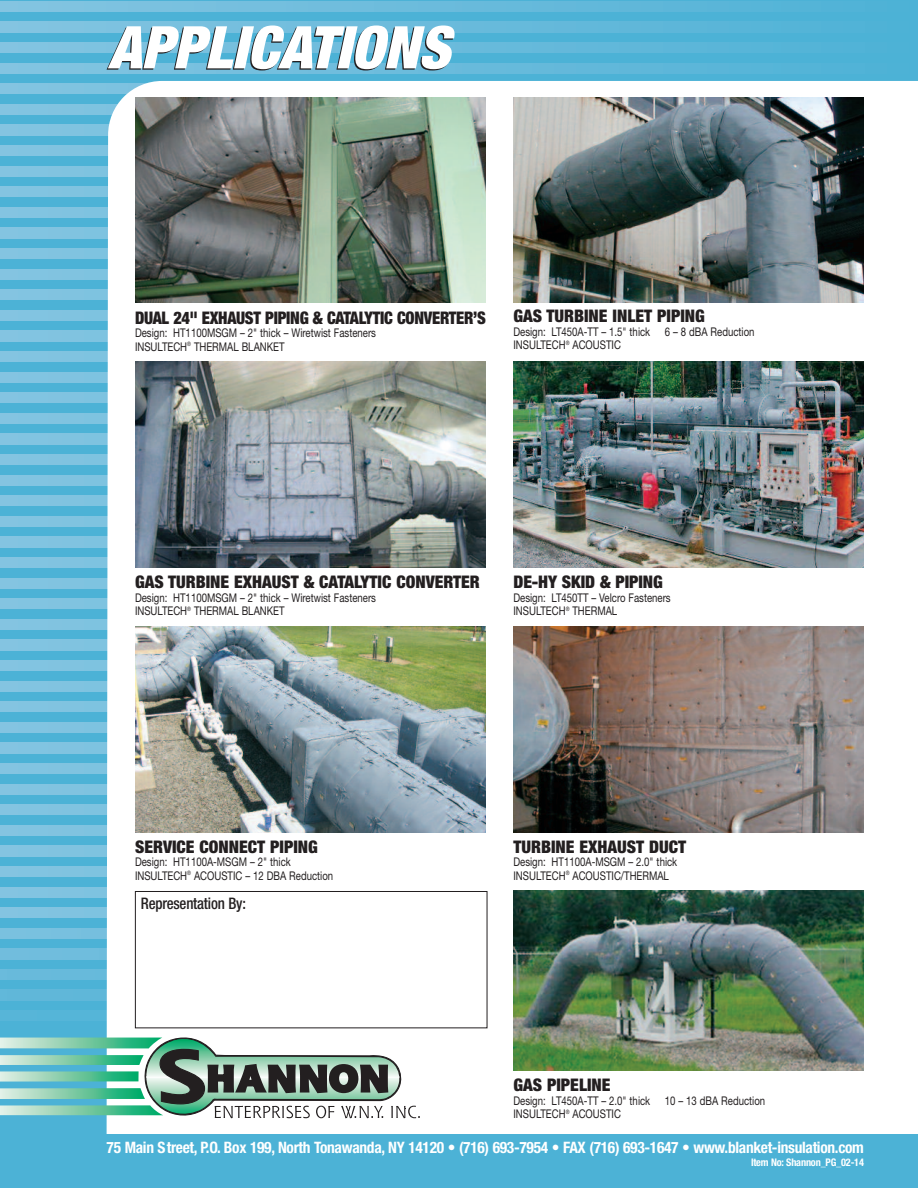
<style>
.page{position:relative;width:918px;height:1188px;background:#4cb2d6}
.page>*{position:absolute;margin:0;border:0;box-sizing:border-box;transform-origin:0 0}
.t1{font:italic 900 condensed 58.95px "Helvetica Neue LT Std";color:#231f20}
.t2{font:900 condensed 17.4px "Helvetica Neue LT Std";color:#231f20}
.t3{font:900 condensed 17.4px "Helvetica Neue LT Std";color:#231f20;scale:.94 1}
.t4{font:500 condensed 15.9px "Helvetica Neue LT Std";letter-spacing:-.015em;color:#231f20;scale:.94 1}
.t5{font:700 condensed 15.75px "Helvetica Neue LT Std";letter-spacing:-.02em;color:#fff}
.t6{font:12px/13.5px "Helvetica Neue LT Std";color:#231f20;scale:.8 1}
.t7{font:700 condensed 10.5px "Helvetica Neue LT Std";letter-spacing:-.02em;color:#fff}
</style>
<div class="page">
<svg style="left:0;top:1px;width:773px;height:11px;background:#6dbcdc"></svg>
<svg style="left:0;top:22px;width:773px;height:10px;background:#6dbcdc"></svg>
<svg style="left:0;top:42px;width:773px;height:11px;background:#6dbcdc"></svg>
<svg style="left:0;top:63px;width:773px;height:10px;background:#6dbcdc"></svg>
<div style="left:0;top:84px;width:918px;height:10px;background:#81c3e0"></div>
<div style="left:0;top:104px;width:918px;height:11px;background:#81c3e0"></div>
<div style="left:0;top:125px;width:918px;height:10px;background:#81c3e0"></div>
<div style="left:0;top:145px;width:918px;height:11px;background:#81c3e0"></div>
<div style="left:0;top:166px;width:918px;height:10px;background:#81c3e0"></div>
<div style="left:0;top:187px;width:918px;height:10px;background:#81c3e0"></div>
<div style="left:0;top:207px;width:918px;height:11px;background:#81c3e0"></div>
<div style="left:0;top:228px;width:918px;height:10px;background:#81c3e0"></div>
<div style="left:0;top:248px;width:918px;height:11px;background:#81c3e0"></div>
<div style="left:0;top:269px;width:918px;height:10px;background:#81c3e0"></div>
<div style="left:0;top:290px;width:918px;height:10px;background:#81c3e0"></div>
<div style="left:0;top:310px;width:918px;height:11px;background:#81c3e0"></div>
<div style="left:0;top:331px;width:918px;height:10px;background:#81c3e0"></div>
<div style="left:0;top:351px;width:918px;height:11px;background:#81c3e0"></div>
<div style="left:0;top:372px;width:918px;height:10px;background:#81c3e0"></div>
<div style="left:0;top:393px;width:918px;height:10px;background:#81c3e0"></div>
<div style="left:0;top:413px;width:918px;height:11px;background:#81c3e0"></div>
<div style="left:0;top:434px;width:918px;height:10px;background:#81c3e0"></div>
<div style="left:0;top:454px;width:918px;height:11px;background:#81c3e0"></div>
<div style="left:0;top:475px;width:918px;height:10px;background:#81c3e0"></div>
<div style="left:0;top:496px;width:918px;height:10px;background:#81c3e0"></div>
<div style="left:0;top:516px;width:918px;height:11px;background:#81c3e0"></div>
<div style="left:0;top:537px;width:918px;height:10px;background:#81c3e0"></div>
<div style="left:0;top:557px;width:918px;height:11px;background:#81c3e0"></div>
<div style="left:0;top:578px;width:918px;height:10px;background:#81c3e0"></div>
<div style="left:0;top:599px;width:918px;height:10px;background:#81c3e0"></div>
<div style="left:0;top:619px;width:918px;height:11px;background:#81c3e0"></div>
<div style="left:0;top:640px;width:918px;height:10px;background:#81c3e0"></div>
<div style="left:0;top:660px;width:918px;height:11px;background:#81c3e0"></div>
<div style="left:0;top:681px;width:918px;height:10px;background:#81c3e0"></div>
<div style="left:0;top:702px;width:918px;height:10px;background:#81c3e0"></div>
<div style="left:0;top:722px;width:918px;height:11px;background:#81c3e0"></div>
<div style="left:0;top:743px;width:918px;height:10px;background:#81c3e0"></div>
<div style="left:0;top:763px;width:918px;height:11px;background:#81c3e0"></div>
<div style="left:0;top:784px;width:918px;height:10px;background:#81c3e0"></div>
<div style="left:0;top:805px;width:918px;height:10px;background:#81c3e0"></div>
<div style="left:0;top:825px;width:918px;height:11px;background:#81c3e0"></div>
<div style="left:0;top:846px;width:918px;height:10px;background:#81c3e0"></div>
<div style="left:0;top:866px;width:918px;height:11px;background:#81c3e0"></div>
<div style="left:0;top:887px;width:918px;height:10px;background:#81c3e0"></div>
<div style="left:0;top:908px;width:918px;height:10px;background:#81c3e0"></div>
<div style="left:0;top:928px;width:918px;height:11px;background:#78c0df"></div>
<div style="left:0;top:949px;width:918px;height:10px;background:#70bddd"></div>
<div style="left:0;top:969px;width:918px;height:11px;background:#67badb"></div>
<div style="left:0;top:990px;width:918px;height:10px;background:#60b7d9"></div>
<div style="left:0;top:1010px;width:918px;height:11px;background:#55b5d8"></div>
<div style="left:107px;top:81px;width:811px;height:1053px;background:#fff"></div>
<img style="left:513px;top:362px;width:350px;height:206px">
<img style="left:135px;top:362px;width:350px;height:206px">
<img style="left:513px;top:626px;width:350px;height:206px">
<img style="left:513px;top:891px;width:350px;height:180px">
<img style="left:135px;top:626px;width:350px;height:206px">
<img style="left:513px;top:97px;width:350px;height:206px">
<img style="left:135px;top:97px;width:350px;height:206px">
<img style="left:0;top:1038px;width:143px;height:10px">
<img style="left:0;top:1055px;width:143px;height:10px">
<img style="left:0;top:1071px;width:139px;height:11px">
<img style="left:0;top:1088px;width:143px;height:11px">
<img style="left:0;top:1105px;width:143px;height:10px">
<svg style="left:143px;top:1035px;width:277px;height:83px;background:#9fafa7"></svg>
<div style="left:135px;top:891px;width:352px;height:137px;background:#fff"></div>
<div style="left:135px;top:891px;width:352px;height:137px;border:1px solid #231f20"></div>
<h1 class="t1" style="left:107px;top:28px;width:343px">APPLICATIONS</h1>
<h2 class="t3" style="left:135px;top:311px;width:375px">DUAL 24" EXHAUST PIPING &amp; CATALYTIC CONVERTER’S</h2>
<p class="t6" style="left:135px;top:327px;width:303px">Design: HT1100MSGM – 2" thick – Wiretwist Fasteners<br>INSULTECH<sup>®</sup> THERMAL BLANKET</p>
<h2 class="t2" style="left:513px;top:310px;width:193px">GAS TURBINE INLET PIPING</h2>
<p class="t6" style="left:513px;top:326px;width:303px">Design: LT450A-TT – 1.5" thick 6 – 8 dBA Reduction<br>INSULTECH<sup>®</sup> ACOUSTIC</p>
<h2 class="t2" style="left:135px;top:576px;width:346px">GAS TURBINE EXHAUST &amp; CATALYTIC CONVERTER</h2>
<p class="t6" style="left:135px;top:592px;width:303px">Design: HT1100MSGM – 2" thick – Wiretwist Fasteners<br>INSULTECH<sup>®</sup> THERMAL BLANKET</p>
<h2 class="t2" style="left:513px;top:576px;width:151px">DE-HY SKID &amp; PIPING</h2>
<p class="t6" style="left:513px;top:592px;width:198px">Design: LT450TT – Velcro Fasteners<br>INSULTECH<sup>®</sup> THERMAL</p>
<h2 class="t2" style="left:135px;top:840px;width:184px">SERVICE CONNECT PIPING</h2>
<p class="t6" style="left:135px;top:856px;width:249px">Design: HT1100A-MSGM – 2" thick<br>INSULTECH<sup>®</sup> ACOUSTIC – 12 DBA Reduction</p>
<h3 class="t4" style="left:141px;top:897px;width:113px">Representation By:</h3>
<h2 class="t2" style="left:513px;top:840px;width:174px">TURBINE EXHAUST DUCT</h2>
<p class="t6" style="left:513px;top:856px;width:206px">Design: HT1100A-MSGM – 2.0" thick<br>INSULTECH<sup>®</sup> ACOUSTIC/THERMAL</p>
<h2 class="t2" style="left:513px;top:1079px;width:99px">GAS PIPELINE</h2>
<p class="t6" style="left:513px;top:1095px;width:316px">Design: LT450A-TT – 2.0" thick 10 – 13 dBA Reduction<br>INSULTECH<sup>®</sup> ACOUSTIC</p>
<h3 class="t5" style="left:107px;top:1141px;width:759px">75 Main Street, P.O. Box 199, North Tonawanda, NY 14120 • (716) 693-7954 • FAX (716) 693-1647 • www.blanket-insulation.com</h3>
<p class="t7" style="left:751px;top:1159px;width:114px">Item No: Shannon_PG_02-14</p>
</div>
